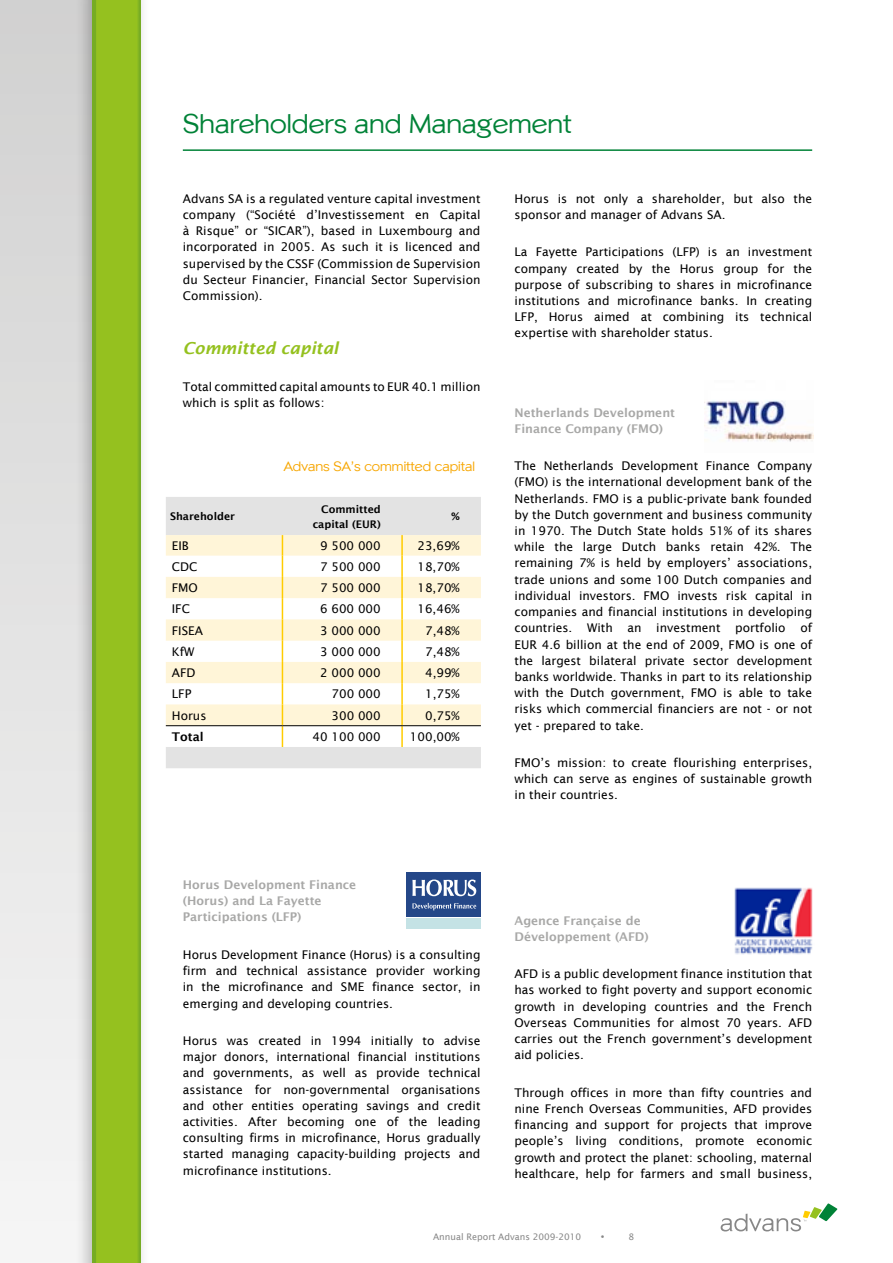
<style>
.page{position:relative;width:893px;height:1263px;background:#fff}
.page>*{position:absolute;margin:0;border:0;box-sizing:border-box;transform-origin:0 0}
.t1{font:27px "Phinster";color:#008237}
.t2{font:italic 600 16.5px "Lucida Sans";color:#95c11f}
.t3{font:13.5px "Phinster";color:#f7a600}
.t4{font:12px/16.2px "Lucida Sans";color:#000;text-align:justify}
.t5{font:600 12px/16.2px "Lucida Sans";color:#a8a8a7}
.t6{font:600 12px "Lucida Sans";color:#000}
.t7{font:600 12px "Lucida Sans";color:#878787}
.t8{font:600 10.5px/15px "Lucida Sans";color:#000;text-align:right}
.t9{font:9px "Lucida Sans";color:#878787}
.s1{font-weight:400;font-size:9px}
</style>
<div class="page">
<div style="left:0;top:0;width:99px;height:1263px;background:linear-gradient(to bottom,#d1d1d1,#f6f6f6)"></div>
<div style="left:74px;top:0;width:76px;height:1263px;background:#000;opacity:.25"></div>
<svg style="left:92px;top:0;width:48px;height:1263px;background:#90be1f"></svg>
<svg style="left:721px;top:1203px;width:116px;height:28px"></svg>
<svg style="left:166px;top:497px;width:315px;height:271px"></svg>
<hr style="left:401px;top:726px;width:2px;height:21px;background:#fc0">
<hr style="left:166px;top:725px;width:116px;height:1px;background:#000">
<hr style="left:282px;top:725px;width:120px;height:1px;background:#000">
<hr style="left:402px;top:725px;width:79px;height:1px;background:#000">
<div style="left:406px;top:919px;width:75px;height:10px;background:#c4e2e5"></div>
<div style="left:406px;top:872px;width:75px;height:44px;background:#244788"></div>
<svg style="left:412px;top:903px;width:64px;height:7px"></svg>
<svg style="left:412px;top:879px;width:64px;height:17px"></svg>
<img style="left:705px;top:400px;width:109px;height:42px">
<img style="left:734px;top:887px;width:79px;height:68px">
<hr style="left:183px;top:149px;width:629px;height:2px;background:#008237">
<h1 class="t1" style="left:183px;top:108px;width:390px">Shareholders and Management</h1>
<p class="t4" style="left:183px;top:190px;width:299px">Advans SA is a regulated venture capital investment company (“Société d’Investissement en Capital à Risque” or “SICAR”), based in Luxembourg and incorporated in 2005. As such it is licenced and supervised by the CSSF (Commission de Supervision du Secteur Financier, Financial Sector Supervision Commission).</p>
<h2 class="t2" style="left:183px;top:338px;width:157px">Committed capital</h2>
<p class="t4" style="left:183px;top:379px;width:299px">Total committed capital amounts to EUR 40.1 million which is split as follows:</p>
<p class="t3" style="left:284px;top:459px;width:193px">Advans SA’s committed capital</p>
<p class="t8" style="left:170px;top:509px;width:66px">Shareholder</p>
<p class="t8" style="left:313px;top:501px;width:70px">Committed capital (EUR)</p>
<p class="t8" style="left:451px;top:509px;width:10px">%</p>
<p class="t4" style="left:172px;top:537px;width:18px">EIB</p>
<p class="t4" style="left:320px;top:537px;width:62px">9 500 000</p>
<p class="t4" style="left:417px;top:537px;width:44px">23,69%</p>
<p class="t4" style="left:172px;top:558px;width:27px">CDC</p>
<p class="t4" style="left:320px;top:558px;width:62px">7 500 000</p>
<p class="t4" style="left:417px;top:558px;width:44px">18,70%</p>
<p class="t4" style="left:172px;top:580px;width:28px">FMO</p>
<p class="t4" style="left:320px;top:580px;width:62px">7 500 000</p>
<p class="t4" style="left:417px;top:580px;width:44px">18,70%</p>
<p class="t4" style="left:172px;top:601px;width:20px">IFC</p>
<p class="t4" style="left:320px;top:601px;width:62px">6 600 000</p>
<p class="t4" style="left:417px;top:601px;width:44px">16,46%</p>
<p class="t4" style="left:172px;top:622px;width:33px">FISEA</p>
<p class="t4" style="left:320px;top:622px;width:62px">3 000 000</p>
<p class="t4" style="left:425px;top:622px;width:36px">7,48%</p>
<p class="t4" style="left:172px;top:643px;width:24px">KfW</p>
<p class="t4" style="left:320px;top:643px;width:62px">3 000 000</p>
<p class="t4" style="left:425px;top:643px;width:36px">7,48%</p>
<p class="t4" style="left:172px;top:665px;width:25px">AFD</p>
<p class="t4" style="left:320px;top:665px;width:62px">2 000 000</p>
<p class="t4" style="left:425px;top:665px;width:36px">4,99%</p>
<p class="t4" style="left:172px;top:686px;width:21px">LFP</p>
<p class="t4" style="left:331px;top:686px;width:51px">700 000</p>
<p class="t4" style="left:425px;top:686px;width:36px">1,75%</p>
<p class="t4" style="left:172px;top:707px;width:36px">Horus</p>
<p class="t4" style="left:331px;top:707px;width:51px">300 000</p>
<p class="t4" style="left:425px;top:707px;width:36px">0,75%</p>
<p class="t6" style="left:172px;top:730px;width:33px">Total</p>
<p class="t4" style="left:313px;top:729px;width:70px">40 100 000</p>
<p class="t4" style="left:410px;top:729px;width:51px">100,00%</p>
<p class="t5" style="left:183px;top:876px;width:175px">Horus Development Finance (Horus) and La Fayette<br>Participations (LFP)</p>
<p class="t4" style="left:183px;top:946px;width:299px">Horus Development Finance (Horus) is a consulting firm and technical assistance provider working in the microfinance and SME finance sector, in emerging and developing countries.</p>
<p class="t4" style="left:183px;top:1032px;width:299px">Horus was created in 1994 initially to advise major donors, international financial institutions and governments, as well as provide technical assistance for non-governmental organisations and other entities operating savings and credit activities. After becoming one of the leading consulting firms in microfinance, Horus gradually started managing capacity-building projects and microfinance institutions.</p>
<p class="t4" style="left:514px;top:190px;width:299px">Horus is not only a shareholder, but also the sponsor and manager of Advans SA.</p>
<p class="t4" style="left:514px;top:244px;width:299px">La Fayette Participations (LFP) is an investment company created by the Horus group for the purpose of subscribing to shares in microfinance institutions and microfinance banks. In creating LFP, Horus aimed at combining its technical expertise with shareholder status.</p>
<p class="t5" style="left:514px;top:404px;width:162px">Netherlands Development<br>Finance Company (FMO)</p>
<p class="t4" style="left:514px;top:458px;width:299px">The Netherlands Development Finance Company (FMO) is the international development bank of the Netherlands. FMO is a public-private bank founded by the Dutch government and business community in 1970. The Dutch State holds 51% of its shares while the large Dutch banks retain 42%. The remaining 7% is held by employers’ associations, trade unions and some 100 Dutch companies and individual investors. FMO invests risk capital in companies and financial institutions in developing countries. With an investment portfolio of EUR 4.6 billion at the end of 2009, FMO is one of the largest bilateral private sector development banks worldwide. Thanks in part to its relationship with the Dutch government, FMO is able to take risks which commercial financiers are not - or not yet - prepared to take.</p>
<p class="t4" style="left:514px;top:754px;width:299px">FMO’s mission: to create flourishing enterprises, which can serve as engines of sustainable growth in their countries.</p>
<p class="t5" style="left:514px;top:912px;width:136px">Agence Française de<br>Développement (AFD)</p>
<p class="t4" style="left:514px;top:966px;width:299px">AFD is a public development finance institution that has worked to fight poverty and support economic growth in developing countries and the French Overseas Communities for almost 70 years. AFD carries out the French government’s development aid policies.</p>
<p class="t4" style="left:514px;top:1084px;width:299px">Through offices in more than fifty countries and nine French Overseas Communities, AFD provides financing and support for projects that improve people’s living conditions, promote economic growth and protect the planet: schooling, maternal healthcare, help for farmers and small business,</p>
<p class="t9" style="left:433px;top:1232px;width:150px">Annual Report Advans 2009-2010</p>
<p class="t7" style="left:599px;top:1229px;width:37px">• <span class="s1">8</span></p>
</div>
